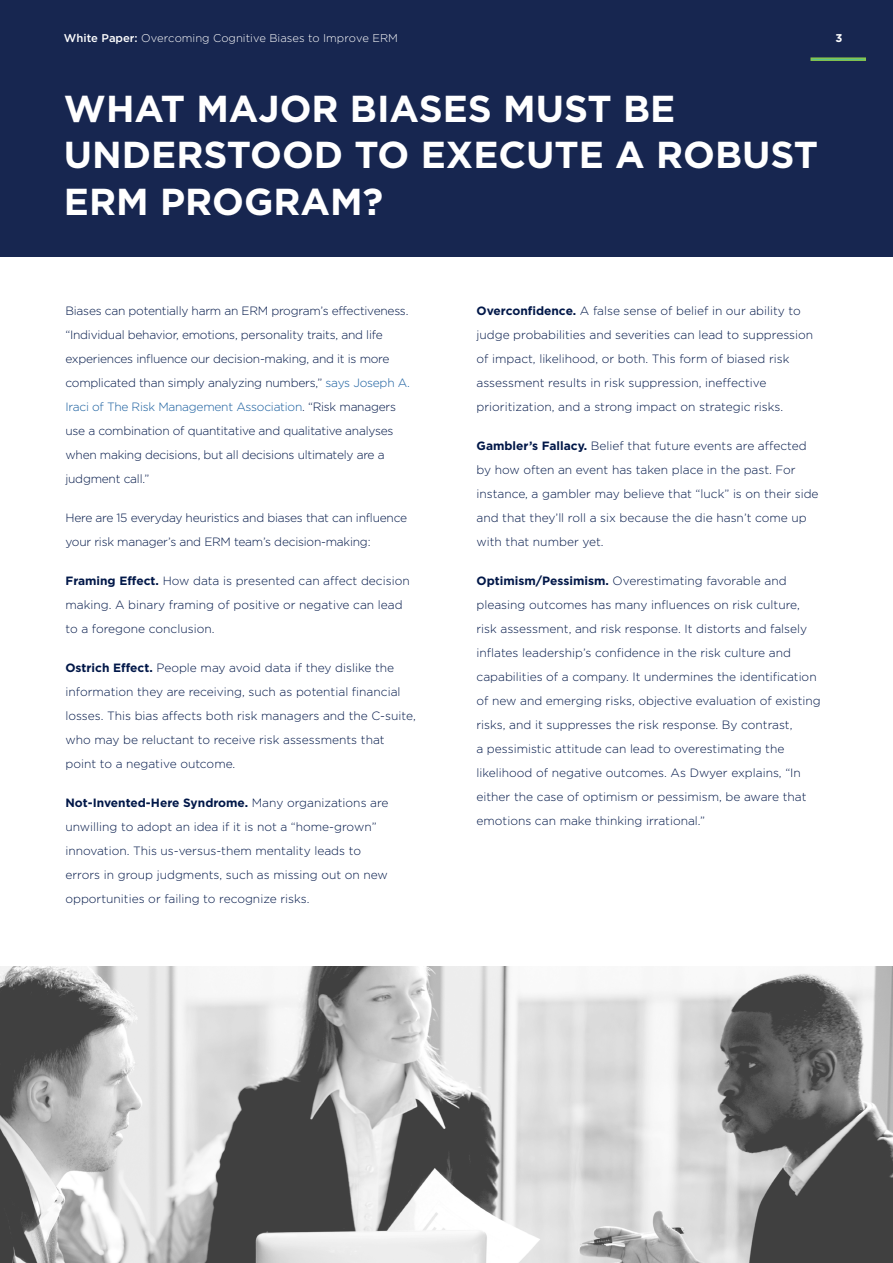
<style>
.page{position:relative;width:893px;height:1263px;background:#fff}
.page>*{position:absolute;margin:0;border:0;box-sizing:border-box;transform-origin:0 0}
.t1{font:700 37.5px/46.5px "Gotham HTF";color:#fff}
.bulleted_list{font:300 12px/24px "Gotham HTF";color:#001748}
.bulleted_list-2{font:300 12px/24px "Gotham HTF";letter-spacing:-.02em;color:#001748}
.t2{font:300 11.25px "Gotham HTF";color:#fff}
.t3{font:700 11.25px "Gotham HTF";color:#fff}
.s1{font-weight:500}
.s2{color:#175d9e}
.s3{font-weight:700}
</style>
<div class="page">
<div style="left:0;top:0;width:893px;height:256px;background:#172650"></div>
<svg style="left:810px;top:57px;width:56px;height:4px"></svg>
<img style="left:0;top:966px;width:893px;height:297px">
<p class="t2" style="left:64px;top:32px;width:335px"><span class="s1">White Paper:</span> Overcoming Cognitive Biases to Improve ERM</p>
<p class="t3" style="left:835px;top:31px;width:8px">3</p>
<p class="t1" style="left:64px;top:84px;width:756px">WHAT MAJOR BIASES MUST BE<br>UNDERSTOOD TO EXECUTE A ROBUST<br>ERM PROGRAM?</p>
<p class="bulleted_list-2" style="left:65px;top:299px;width:346px">Biases can potentially harm an ERM program’s effectiveness. “Individual behavior, emotions, personality traits, and life experiences influence our decision-making, and it is more complicated than simply analyzing numbers,” <span class="s2">says Joseph A.<br>Iraci of The Risk Management Association</span>. “Risk managers use a combination of quantitative and qualitative analyses when making decisions, but all decisions ultimately are a judgment call.”</p>
<p class="bulleted_list-2" style="left:65px;top:506px;width:343px">Here are 15 everyday heuristics and biases that can influence your risk manager’s and ERM team’s decision-making:</p>
<p class="bulleted_list" style="left:65px;top:569px;width:346px"><span class="s3">Framing Effect.</span> How data is presented can affect decision making. A binary framing of positive or negative can lead to a foregone conclusion.</p>
<p class="bulleted_list" style="left:65px;top:656px;width:352px"><span class="s3">Ostrich Effect.</span> People may avoid data if they dislike the information they are receiving, such as potential financial losses. This bias affects both risk managers and the C-suite, who may be reluctant to receive risk assessments that point to a negative outcome.</p>
<p class="bulleted_list" style="left:65px;top:791px;width:325px"><span class="s3">Not-Invented-Here Syndrome.</span> Many organizations are unwilling to adopt an idea if it is not a “home-grown” innovation. This us-versus-them mentality leads to errors in group judgments, such as missing out on new opportunities or failing to recognize risks.</p>
<p class="bulleted_list" style="left:476px;top:299px;width:338px"><span class="s3">Overconfidence.</span> A false sense of belief in our ability to judge probabilities and severities can lead to suppression of impact, likelihood, or both. This form of biased risk assessment results in risk suppression, ineffective prioritization, and a strong impact on strategic risks.</p>
<p class="bulleted_list" style="left:476px;top:434px;width:344px"><span class="s3">Gambler’s Fallacy.</span> Belief that future events are affected by how often an event has taken place in the past. For instance, a gambler may believe that “luck” is on their side and that they’ll roll a six because the die hasn’t come up with that number yet.</p>
<p class="bulleted_list" style="left:476px;top:569px;width:346px"><span class="s3">Optimism/Pessimism.</span> Overestimating favorable and pleasing outcomes has many influences on risk culture, risk assessment, and risk response. It distorts and falsely inflates leadership’s confidence in the risk culture and capabilities of a company. It undermines the identification of new and emerging risks, objective evaluation of existing risks, and it suppresses the risk response. By contrast,<br>a pessimistic attitude can lead to overestimating the likelihood of negative outcomes. As Dwyer explains, “In either the case of optimism or pessimism, be aware that emotions can make thinking irrational.”</p>
</div>
